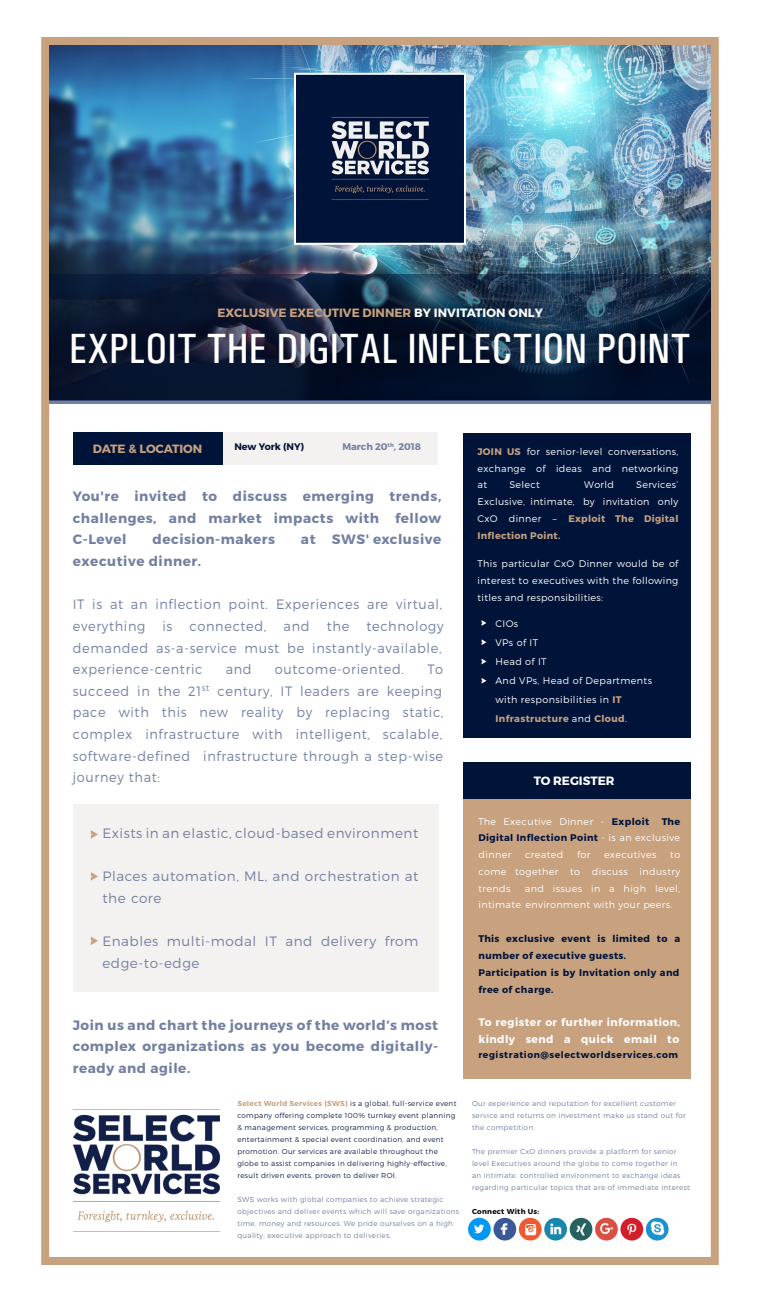
<style>
.page{position:relative;width:760px;height:1308px;background:#fff}
.page>*{position:absolute;margin:0;border:0;box-sizing:border-box;transform-origin:0 0}
.t1{font:42.4px "Milky Way Condensed";color:#fff}
.t2{font:300 13.6px/21.6px "Montserrat";letter-spacing:.05em;color:#7380a2;scale:.95 1}
.t3{font:700 13.6px/21.4px "Montserrat";letter-spacing:.04em;color:#7380a2;text-align:justify}
.t4{font:300 13.6px/21.6px "Montserrat";letter-spacing:.05em;color:#7380a2}
.t5{font:700 12px "Montserrat";color:#c8a17f}
.t6{font:700 12px "Montserrat";color:#fff}
.t7{font:700 10.8px/16.8px "Montserrat";letter-spacing:.04em;color:#fff}
.t8{font:300 9.6px/16.7px "Montserrat";letter-spacing:.04em;color:#fff;text-align:justify}
.t9{font:700 9.6px/16.8px "Montserrat";letter-spacing:.04em;color:#001439;text-align:justify}
.t10{font:700 9.6px "Montserrat";color:#7380a2}
.t11{font:700 9.6px "Montserrat";color:#001439}
.t12{font:700 9.2px "Montserrat";letter-spacing:.06em;color:#001439}
.t13{font:300 7.2px/12px "Montserrat";letter-spacing:.04em;color:#7380a2}
.t14{font:300 7.2px/12px "Montserrat";letter-spacing:.04em;color:#122047}
.t15{font:700 7.2px "Montserrat";letter-spacing:.04em;color:#000}
.s1{color:#fff}
.s2{font-weight:700;color:#c8a17f}
.s3{font-weight:700;color:#001439}
.s4{font-weight:300;color:#fff}
</style>
<div class="page">
<div style="left:41px;top:37px;width:678px;height:1228px;border:8px solid #c8a17f"></div>
<img style="left:49px;top:45px;width:662px;height:229px">
<img style="left:297px;top:76px;width:166px;height:166px">
<div style="left:294px;top:73px;width:172px;height:172px;border:2px solid #fff"></div>
<hr style="left:49px;top:401px;width:662px;height:3px;background:#7480a1">
<div style="left:468px;top:1218px;width:23px;height:23px;background:#0098f2;border-radius:50%"></div>
<div style="left:493px;top:1218px;width:23px;height:23px;background:#3b5998;border-radius:50%"></div>
<svg style="left:519px;top:1218px;width:23px;height:23px"></svg>
<div style="left:544px;top:1218px;width:23px;height:23px;background:#1787ad;border-radius:50%"></div>
<div style="left:570px;top:1218px;width:22px;height:23px;background:#276260;border-radius:50%"></div>
<div style="left:595px;top:1218px;width:23px;height:23px;background:#db4f40;border-radius:50%"></div>
<div style="left:620px;top:1218px;width:23px;height:23px;background:#d31d2a;border-radius:50%"></div>
<svg style="left:646px;top:1218px;width:23px;height:23px"></svg>
<img style="left:474px;top:1224px;width:10px;height:10px">
<svg style="left:500px;top:1223px;width:8px;height:12px"></svg>
<img style="left:524px;top:1222px;width:12px;height:14px">
<svg style="left:550px;top:1223px;width:12px;height:12px"></svg>
<svg style="left:576px;top:1223px;width:11px;height:12px"></svg>
<img style="left:600px;top:1223px;width:14px;height:12px">
<svg style="left:627px;top:1223px;width:10px;height:12px"></svg>
<img style="left:650px;top:1222px;width:14px;height:14px">
<div style="left:222px;top:433px;width:216px;height:32px;background:#f3f2f0"></div>
<div style="left:73px;top:804px;width:365px;height:188px;background:#f3f2f0"></div>
<div style="left:73px;top:433px;width:149px;height:32px;background:#001439"></div>
<div style="left:463px;top:433px;width:228px;height:305px;background:#001439"></div>
<div style="left:463px;top:793px;width:228px;height:286px;background:#c8a17f"></div>
<div style="left:463px;top:763px;width:228px;height:36px;background:#001439"></div>
<svg style="left:49px;top:274px;width:662px;height:127px;background:#0f1e37"></svg>
<svg style="left:482px;top:639px;width:4px;height:6px"></svg>
<svg style="left:482px;top:620px;width:4px;height:6px"></svg>
<svg style="left:91px;top:830px;width:7px;height:9px"></svg>
<svg style="left:91px;top:872px;width:7px;height:9px"></svg>
<svg style="left:91px;top:937px;width:7px;height:8px"></svg>
<svg style="left:482px;top:659px;width:4px;height:5px"></svg>
<svg style="left:482px;top:678px;width:4px;height:6px"></svg>
<img style="left:73px;top:1109px;width:146px;height:123px">
<p class="t5" style="left:217px;top:305px;width:327px">EXCLUSIVE EXECUTIVE DINNER <span class="s1">BY INVITATION ONLY</span></p>
<h1 class="t1" style="left:69px;top:323px;width:623px">EXPLOIT THE DIGITAL INFLECTION POINT</h1>
<p class="t5" style="left:93px;top:441px;width:111px">DATE &amp; LOCATION</p>
<p class="t11" style="left:234px;top:441px;width:71px">New York (NY)</p>
<p class="t10" style="left:342px;top:441px;width:80px">March 20<sup>th</sup>, 2018</p>
<h2 class="t3" style="left:73px;top:486px;width:370px">You're invited to discuss emerging trends, challenges, and market impacts with fellow C-Level</h2>
<h2 class="t3" style="left:153px;top:529px;width:124px">decision-makers</h2>
<h2 class="t3" style="left:301px;top:529px;width:142px">at SWS' exclusive</h2>
<h2 class="t3" style="left:73px;top:551px;width:130px">executive dinner.</h2>
<h2 class="t2" style="left:73px;top:593px;width:390px">IT is at an inflection point. Experiences are virtual, everything</h2>
<h2 class="t2" style="left:73px;top:615px;width:392px;text-indent:294px">technology demanded as-a-service must be instantly-available, experience-centric</h2>
<h2 class="t2" style="left:163px;top:615px;width:12px">is</h2>
<h2 class="t2" style="left:190px;top:615px;width:82px">connected,</h2>
<h2 class="t2" style="left:284px;top:615px;width:29px">and</h2>
<h2 class="t2" style="left:327px;top:615px;width:25px">the</h2>
<h2 class="t2" style="left:226px;top:658px;width:29px">and</h2>
<h2 class="t2" style="left:275px;top:658px;width:138px">outcome-oriented.</h2>
<h2 class="t2" style="left:73px;top:658px;width:392px;text-align:justify;text-indent:355px">To succeed in the 21<sup>st</sup> century, IT leaders are keeping pace with this new reality by replacing static, complex infrastructure with intelligent, scalable, software-defined infrastructure through a step-wise journey that:</h2>
<h2 class="t4" style="left:102px;top:822px;width:317px">Exists in an elastic, cloud-based environment</h2>
<h2 class="t4" style="left:102px;top:865px;width:318px">Places automation, ML, and orchestration at the core</h2>
<h2 class="t4" style="left:102px;top:930px;width:318px">Enables multi-modal IT and delivery from edge-to-edge</h2>
<h2 class="t3" style="left:73px;top:1014px;width:367px;line-height:21.6px">Join us and chart the journeys of the world’s most complex organizations as you become digitally&shy;ready and agile.</h2>
<p class="t14" style="left:237px;top:1097px;width:221px"><span class="s2">Select World Services (SWS)</span> is a global, full-service event company offering complete 100% turnkey event planning &amp; management services, programming &amp; production, entertainment &amp; special event coordination, and event promotion. Our services are available throughout the globe to assist companies in delivering highly-effective, result driven events, proven to deliver ROI.</p>
<p class="t13" style="left:237px;top:1193px;width:223px">SWS works with global companies to achieve strategic objectives and deliver events which will save organizations time, money and resources. We pride ourselves on a high quality, executive approach to deliveries.</p>
<p class="t8" style="left:478px;top:443px;width:202px;line-height:16.8px"><span class="s2">JOIN US</span> for senior-level conversations, exchange of ideas and networking at</p>
<p class="t8" style="left:509px;top:476px;width:32px">Select</p>
<p class="t8" style="left:584px;top:476px;width:31px">World</p>
<p class="t8" style="left:478px;top:476px;width:202px;text-indent:159px">Services’ Exclusive, intimate, by invitation only CxO dinner – <span class="s2">Exploit The Digital Inflection Point.</span></p>
<p class="t8" style="left:478px;top:555px;width:202px">This particular CxO Dinner would be of interest to executives with the following titles and responsibilities:</p>
<p class="t8" style="left:495px;top:613px;width:158px;line-height:19.2px;text-align:left">CIOs<br>VPs of IT<br>Head of IT<br>And VPs, Head of Departments with responsibilities in <span class="s2">IT<br>Infrastructure</span> and <span class="s2">Cloud</span>.</p>
<p class="t6" style="left:534px;top:773px;width:82px">TO REGISTER</p>
<p class="t8" style="left:478px;top:813px;width:172px">The Executive Dinner - <span class="s3">Exploit</span></p>
<p class="t9" style="left:478px;top:813px;width:203px;text-indent:183px">The Digital Inflection Point <span class="s4">- is an exclusive dinner</span></p>
<p class="t8" style="left:525px;top:846px;width:40px">created</p>
<p class="t8" style="left:577px;top:846px;width:15px">for</p>
<p class="t8" style="left:604px;top:846px;width:54px">executives</p>
<p class="t8" style="left:478px;top:846px;width:203px;text-indent:192px">to come together to discuss industry trends</p>
<p class="t8" style="left:478px;top:880px;width:203px;text-indent:46px">and issues in a high level, intimate environment with your peers.</p>
<p class="t9" style="left:478px;top:931px;width:203px;text-align:left">This exclusive event is limited to a number of executive guests.<br>Participation is by Invitation only and free of charge.</p>
<p class="t7" style="left:478px;top:1014px;width:203px">To register or further information, kindly send a quick email to</p>
<p class="t12" style="left:478px;top:1049px;width:201px">registration@selectworldservices.com</p>
<p class="t13" style="left:472px;top:1097px;width:215px">Our experience and reputation for excellent customer service and returns on investment make us stand out for the competition.</p>
<p class="t13" style="left:472px;top:1145px;width:221px">The premier CxO dinners provide a platform for senior level Executives around the globe to come together in<br>an intimate, controlled environment to exchange ideas regarding particular topics that are of immediate interest.</p>
<p class="t15" style="left:472px;top:1207px;width:69px">Connect With Us:</p>
</div>
